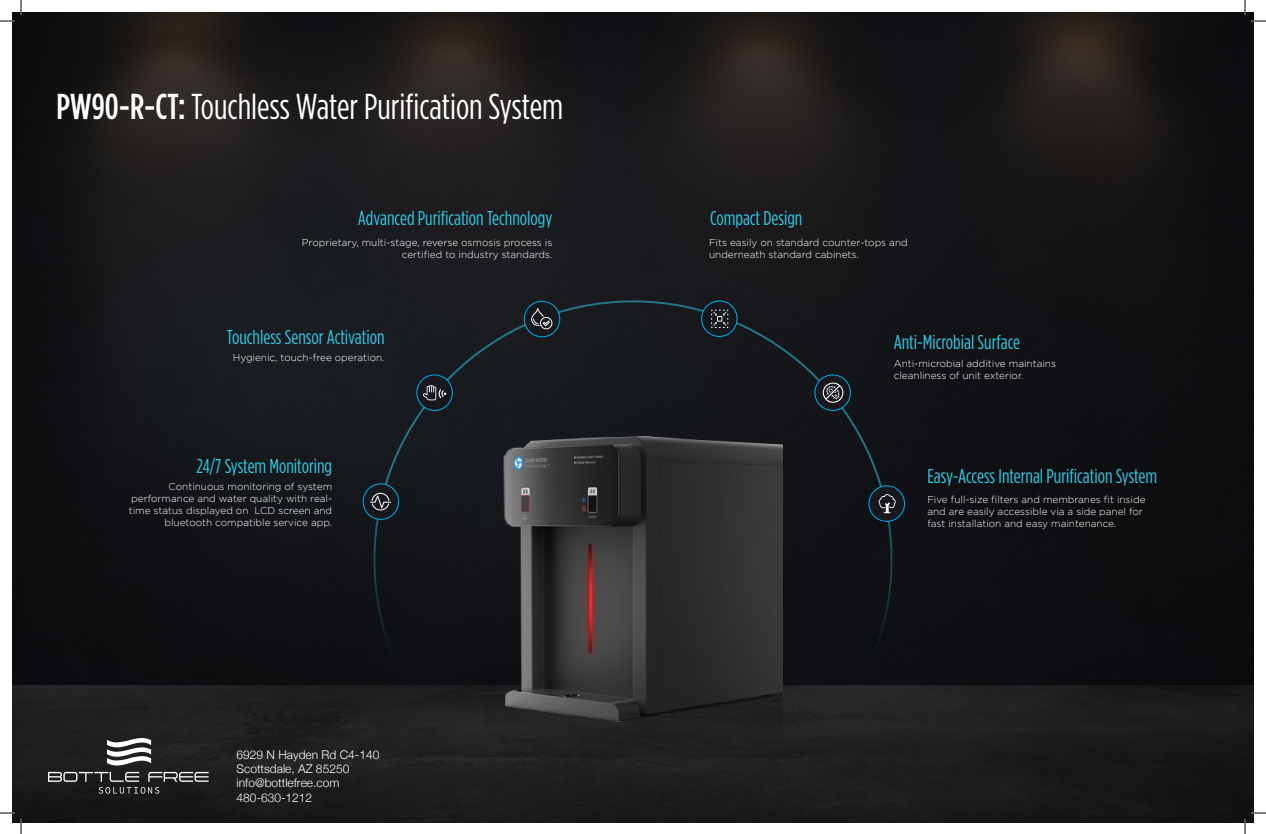
<style>
.page{position:relative;width:1266px;height:834px;background:#fff}
.page>*{position:absolute;margin:0;border:0;box-sizing:border-box;transform-origin:0 0}
.t1{font:36px "Gotham Condensed";color:#fff}
.t2{font:20px "Gotham Condensed";color:#34c7e3}
.t3{font:300 12px/14.4px "Helvetica Neue";color:#fff}
.t4{font:300 10px/12px "Gotham Pro";color:#fff}
.s1{font-weight:500}
</style>
<div class="page">
<img style="left:12px;top:13px;width:1242px;height:810px">
<div style="left:483px;top:731px;width:300px;height:13px;background:#222"></div>
<img style="left:483px;top:417px;width:300px;height:314px">
<div style="left:363px;top:484px;width:36px;height:35px;background:#17181d;border-radius:50%"></div>
<div style="left:363px;top:483px;width:36px;height:37px;border:1px solid #00aeef;border-radius:50%"></div>
<svg style="left:370px;top:493px;width:21px;height:17px"></svg>
<div style="left:417px;top:375px;width:35px;height:35px;background:#17181d;border-radius:50%"></div>
<div style="left:416px;top:374px;width:37px;height:37px;border:1px solid #00aeef;border-radius:50%"></div>
<svg style="left:423px;top:385px;width:23px;height:15px"></svg>
<svg style="left:524px;top:301px;width:36px;height:36px"></svg>
<div style="left:524px;top:301px;width:36px;height:36px;border:1px solid #00aeef;border-radius:50%"></div>
<svg style="left:531px;top:308px;width:21px;height:21px"></svg>
<div style="left:702px;top:301px;width:35px;height:35px;background:#17181d;border-radius:50%"></div>
<div style="left:701px;top:300px;width:37px;height:37px;border:1px solid #00aeef;border-radius:50%"></div>
<svg style="left:711px;top:310px;width:17px;height:18px"></svg>
<div style="left:815px;top:375px;width:35px;height:35px;background:#17181d;border-radius:50%"></div>
<div style="left:814px;top:374px;width:37px;height:37px;border:1px solid #00aeef;border-radius:50%"></div>
<svg style="left:823px;top:383px;width:20px;height:20px"></svg>
<div style="left:869px;top:486px;width:36px;height:35px;background:#17181d;border-radius:50%"></div>
<div style="left:869px;top:485px;width:36px;height:37px;border:1px solid #00aeef;border-radius:50%"></div>
<svg style="left:879px;top:494px;width:17px;height:19px"></svg>
<svg style="left:0;top:0;width:22px;height:22px"></svg>
<svg style="left:0;top:812px;width:22px;height:22px"></svg>
<svg style="left:1244px;top:0;width:22px;height:22px"></svg>
<svg style="left:1244px;top:812px;width:22px;height:22px"></svg>
<img style="left:48px;top:739px;width:161px;height:68px">
<p class="t1" style="left:57px;top:86px;width:508px"><span class="s1">PW90-R-CT:</span> Touchless Water Purification System</p>
<p class="t2" style="left:358px;top:207px;width:196px">Advanced Purification Technology</p>
<p class="t2" style="left:710px;top:207px;width:94px">Compact Design</p>
<p class="t4" style="left:302px;top:237px;width:252px">Proprietary, multi-stage, reverse osmosis process is</p>
<p class="t4" style="left:402px;top:249px;width:152px">certified to industry standards.</p>
<p class="t4" style="left:709px;top:237px;width:200px">Fits easily on standard counter-tops and underneath standard cabinets.</p>
<p class="t2" style="left:227px;top:325px;width:159px">Touchless Sensor Activation</p>
<p class="t2" style="left:894px;top:331px;width:128px">Anti-Microbial Surface</p>
<p class="t4" style="left:233px;top:351px;width:153px">Hygienic, touch-free operation.</p>
<p class="t2" style="left:196px;top:454px;width:137px">24/7 System Monitoring</p>
<p class="t4" style="left:129px;top:480px;width:205px;text-align:right">Continuous monitoring of system performance and water quality with real&shy;time status displayed on LCD screen and bluetooth compatible service app.</p>
<p class="t3" style="left:237px;top:746px;width:144px">6929 N Hayden Rd C4-140<br>Scottsdale, AZ 85250 info@bottlefree.com<br>480-630-1212</p>
<p class="t4" style="left:894px;top:357px;width:164px">Anti-microbial additive maintains cleanliness of unit exterior.</p>
<p class="t2" style="left:927px;top:464px;width:231px">Easy-Access Internal Purification System</p>
<p class="t4" style="left:927px;top:493px;width:220px">Five full-size filters and membranes fit inside and are easily accessible via a side panel for fast installation and easy maintenance.</p>
</div>
